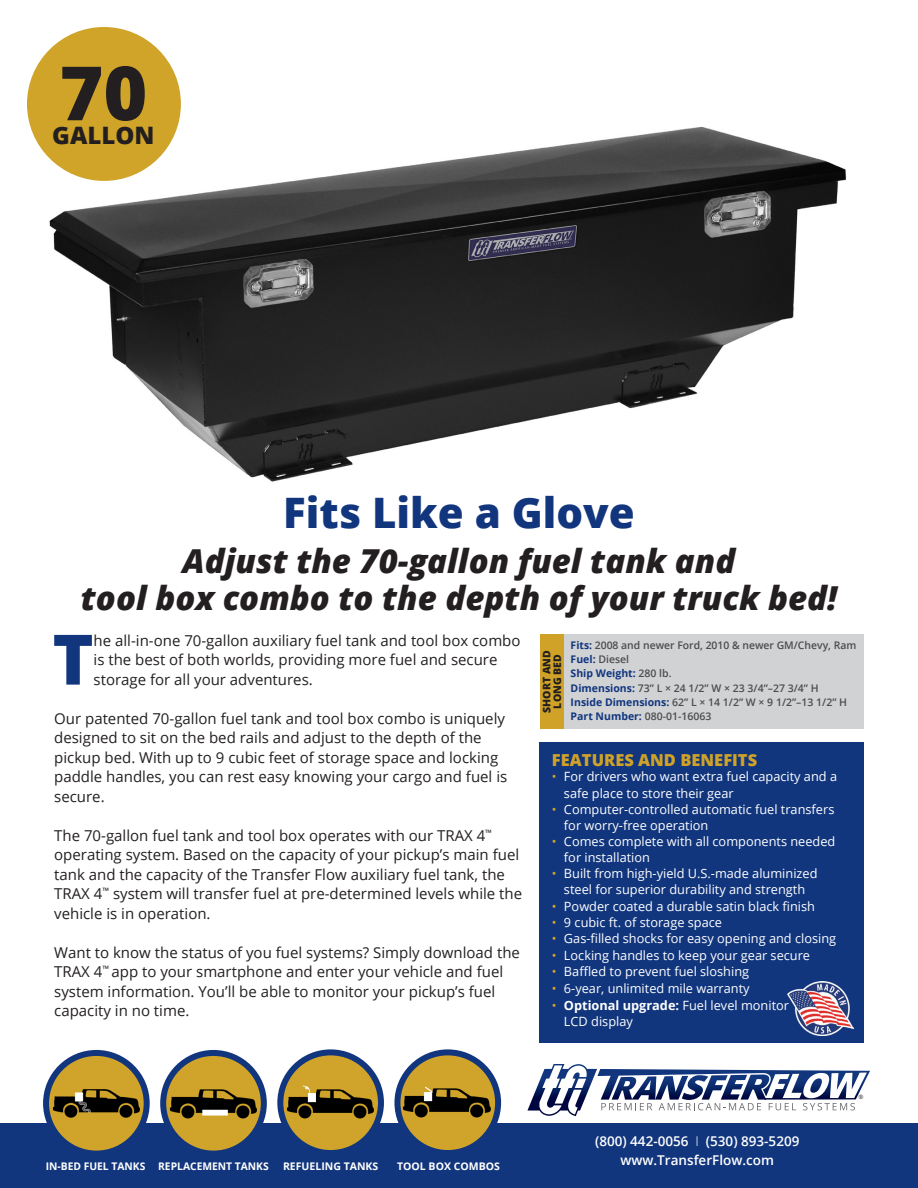
<style>
.page{position:relative;width:918px;height:1188px;background:#fff}
.page>*{position:absolute;margin:0;border:0;box-sizing:border-box;transform-origin:0 0}
.t1{font:800 75px "Open Sans";color:#231f20}
.t2{font:800 69.6px "Open Sans";color:#11367e}
.t3{font:800 42px "Open Sans";color:#11367e}
.t4{font:italic 800 33px/37.5px "Open Sans";color:#231f20;text-align:center}
.t5{font:800 24px "Open Sans";color:#231f20}
.t6{font:800 16.5px "Open Sans";color:#d0a328}
.t7{font:15px/19.5px "Open Sans";color:#231f20}
.t8{font:600 13.5px "Open Sans";color:#fff}
.t9{font:12.75px/16.2px "Open Sans";color:#fff}
.t10{font:600 10.5px/14.2px "Open Sans";color:#4b4c4d}
.t11{font:700 10.5px "Open Sans";color:#fff}
.t12{font:800 10.5px/10.5px "Open Sans";color:#231f20;text-align:center}
.t13{font:6px "Open Sans";color:#231f20}
.s1{font-weight:700;color:#11367e}
.s2{color:#d0a328}
.s3{font-weight:700}
.s4{font-weight:300}
</style>
<div class="page">
<img style="left:30px;top:63px;width:816px;height:419px">
<div style="left:541px;top:634px;width:323px;height:95px;background:#d1d2d4"></div>
<div style="left:540px;top:742px;width:324px;height:301px;background:#11367e"></div>
<div style="left:0;top:1123px;width:918px;height:65px;background:#11367e"></div>
<img style="left:284px;top:1054px;width:98px;height:95px">
<img style="left:162px;top:1052px;width:103px;height:98px">
<img style="left:401px;top:1054px;width:97px;height:95px">
<svg style="left:527px;top:1064px;width:343px;height:53px"></svg>
<div style="left:160px;top:1050px;width:107px;height:107px;border:6px solid #11367e;border-radius:50%"></div>
<div style="left:277px;top:1049px;width:107px;height:107px;border:6px solid #11367e;border-radius:50%"></div>
<div style="left:394px;top:1049px;width:107px;height:107px;border:6px solid #11367e;border-radius:50%"></div>
<img style="left:46px;top:1052px;width:100px;height:98px">
<div style="left:43px;top:1050px;width:107px;height:107px;border:6px solid #11367e;border-radius:50%"></div>
<div style="left:540px;top:634px;width:24px;height:95px;background:#d0a328"></div>
<div style="left:27px;top:27px;width:154px;height:154px;background:#cfa429;border-radius:50%"></div>
<img style="left:787px;top:981px;width:67px;height:55px">
<h1 class="t1" style="left:59px;top:36px;width:89px">70</h1>
<h3 class="t5" style="left:52px;top:117px;width:104px">GALLON</h3>
<h3 class="t3" style="left:283px;top:480px;width:353px">Fits Like a Glove</h3>
<h3 class="t4" style="left:81px;top:540px;width:758px">Adjust the 70-gallon fuel tank and<br>tool box combo to the depth of your truck bed!</h3>
<h2 class="t2" style="left:52px;top:606px;width:43px">T</h2>
<p class="t7" style="left:94px;top:630px;width:428px">he all-in-one 70-gallon auxiliary fuel tank and tool box combo is the best of both worlds, providing more fuel and secure storage for all your adventures.</p>
<p class="t7" style="left:54px;top:708px;width:455px">Our patented 70-gallon fuel tank and tool box combo is uniquely designed to sit on the bed rails and adjust to the depth of the pickup bed. With up to 9 cubic feet of storage space and locking paddle handles, you can rest easy knowing your cargo and fuel is secure.</p>
<p class="t7" style="left:54px;top:825px;width:469px">The 70-gallon fuel tank and tool box operates with our TRAX 4<sup>™ </sup>operating system. Based on the capacity of your pickup’s main fuel tank and the capacity of the Transfer Flow auxiliary fuel tank, the TRAX 4<sup>™</sup> system will transfer fuel at pre-determined levels while the vehicle is in operation.</p>
<p class="t7" style="left:54px;top:942px;width:467px">Want to know the status of you fuel systems? Simply download the TRAX 4<sup>™</sup> app to your smartphone and enter your vehicle and fuel system information. You’ll be able to monitor your pickup’s fuel capacity in no time.</p>
<p class="t10" style="left:571px;top:638px;width:287px"><span class="s1">Fits:</span> 2008 and newer Ford, 2010 &amp; newer GM/Chevy, Ram <span class="s1">Fuel:</span> Diesel<br><span class="s1">Ship Weight:</span> 280 lb.<br><span class="s1">Dimensions:</span> 73” L × 24 1/2” W × 23 3/4”–27 3/4” H<br><span class="s1">Inside Dimensions:</span> 62” L × 14 1/2” W × 9 1/2”–13 1/2” H <span class="s1">Part Number:</span> 080-01-16063</p>
<p class="t6" style="left:552px;top:747px;width:207px">FEATURES AND BENEFITS</p>
<p class="t9" style="left:564px;top:768px;width:275px;text-indent:-12px"><span class="s2">•</span> For drivers who want extra fuel capacity and a safe place to store their gear</p>
<p class="t9" style="left:564px;top:801px;width:272px;text-indent:-12px"><span class="s2">•</span> Computer-controlled automatic fuel transfers for worry-free operation</p>
<p class="t9" style="left:564px;top:833px;width:273px;text-indent:-12px"><span class="s2">•</span> Comes complete with all components needed for installation</p>
<p class="t9" style="left:552px;top:865px;width:267px;text-align:center"><span class="s2">•</span> Built from high-yield U.S.-made aluminized steel for superior durability and strength</p>
<p class="t9" style="left:552px;top:897px;width:265px"><span class="s2">•</span> Powder coated a durable satin black finish</p>
<p class="t9" style="left:552px;top:914px;width:172px"><span class="s2">•</span> 9 cubic ft. of storage space</p>
<p class="t9" style="left:552px;top:930px;width:286px"><span class="s2">•</span> Gas-filled shocks for easy opening and closing</p>
<p class="t9" style="left:552px;top:947px;width:260px"><span class="s2">•</span> Locking handles to keep your gear secure</p>
<p class="t9" style="left:552px;top:963px;width:199px"><span class="s2">•</span> Baffled to prevent fuel sloshing</p>
<p class="t9" style="left:552px;top:980px;width:199px"><span class="s2">•</span> 6-year, unlimited mile warranty</p>
<p class="t9" style="left:564px;top:997px;width:227px;line-height:15.8px;text-indent:-12px"><span class="s2">•</span> <span class="s3">Optional upgrade:</span> Fuel level monitor<br>LCD display</p>
<p class="t12" style="left:541px;top:713px;width:64px;rotate:-90deg">SHORT AND<br>LONG BED</p>
<p class="t11" style="left:46px;top:1158px;width:101px">IN-BED FUEL TANKS</p>
<p class="t11" style="left:158px;top:1158px;width:112px">REPLACEMENT TANKS</p>
<p class="t11" style="left:283px;top:1158px;width:97px">REFUELING TANKS</p>
<p class="t11" style="left:397px;top:1158px;width:104px">TOOL BOX COMBOS</p>
<p class="t8" style="left:595px;top:1132px;width:206px">(800) 442-0056 <span class="s4">I</span> (530) 893-5209</p>
<p class="t8" style="left:620px;top:1151px;width:155px">www.TransferFlow.com</p>
<p class="t13" style="left:858px;top:1093px;width:6px">®</p>
</div>
